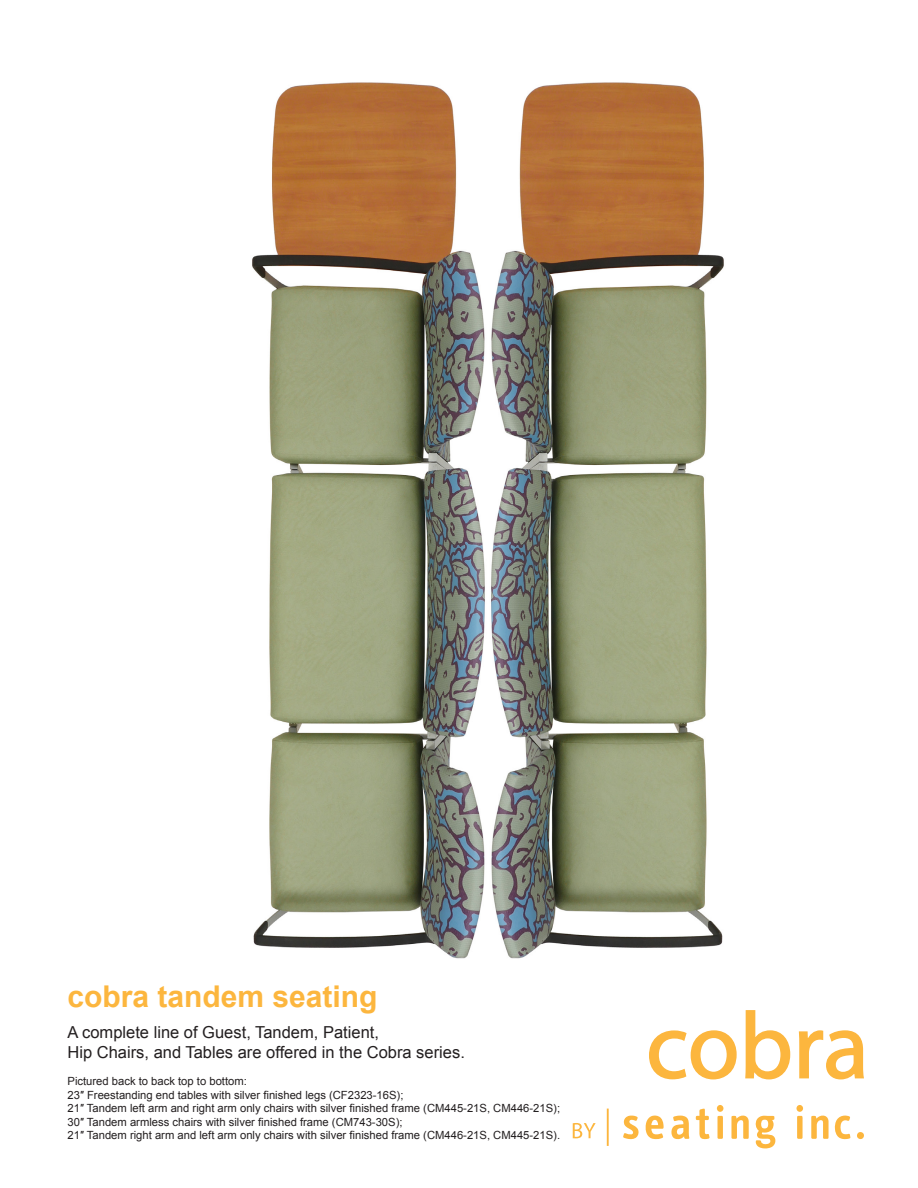
<style>
.page{position:relative;width:918px;height:1188px;background:#fff}
.page>*{position:absolute;margin:0;border:0;box-sizing:border-box;transform-origin:0 0}
.t1{font:700 30px "Arial";color:#fcb63e}
.t2{font:16.5px "Arial";color:#231f20}
.t3{font:11.25px "Arial";color:#231f20}
</style>
<div class="page">
<img style="left:252px;top:82px;width:472px;height:877px">
<svg style="left:649px;top:1030px;width:88px;height:50px"></svg>
<svg style="left:745px;top:1010px;width:45px;height:70px"></svg>
<svg style="left:798px;top:1030px;width:66px;height:50px"></svg>
<svg style="left:573px;top:1123px;width:23px;height:15px"></svg>
<hr style="left:607px;top:1109px;width:2px;height:37px;background:#fcb53d">
<svg style="left:623px;top:1116px;width:16px;height:23px"></svg>
<svg style="left:755px;top:1116px;width:21px;height:33px"></svg>
<svg style="left:696px;top:1109px;width:14px;height:30px"></svg>
<svg style="left:671px;top:1116px;width:18px;height:23px"></svg>
<svg style="left:731px;top:1115px;width:18px;height:24px"></svg>
<svg style="left:835px;top:1116px;width:29px;height:24px"></svg>
<svg style="left:811px;top:1115px;width:18px;height:24px"></svg>
<svg style="left:645px;top:1115px;width:19px;height:24px"></svg>
<svg style="left:717px;top:1116px;width:6px;height:23px"></svg>
<div style="left:717px;top:1105px;width:6px;height:7px;background:#fcb63e;border-radius:50%"></div>
<div style="left:797px;top:1105px;width:6px;height:7px;background:#fcb63e;border-radius:50%"></div>
<svg style="left:797px;top:1116px;width:6px;height:23px"></svg>
<p class="t1" style="left:68px;top:976px;width:312px">cobra tandem seating</p>
<p class="t2" style="left:68px;top:1021px;width:313px">A complete line of Guest, Tandem, Patient,</p>
<p class="t2" style="left:68px;top:1041px;width:399px">Hip Chairs, and Tables are offered in the Cobra series.</p>
<p class="t3" style="left:68px;top:1074px;width:181px">Pictured back to back top to bottom:</p>
<p class="t3" style="left:68px;top:1087px;width:337px">23″ Freestanding end tables with silver finished legs (CF2323-16S);</p>
<p class="t3" style="left:68px;top:1101px;width:494px">21″ Tandem left arm and right arm only chairs with silver finished frame (CM445-21S, CM446-21S);</p>
<p class="t3" style="left:68px;top:1114px;width:337px">30″ Tandem armless chairs with silver finished frame (CM743-30S);</p>
<p class="t3" style="left:68px;top:1128px;width:494px">21″ Tandem right arm and left arm only chairs with silver finished frame (CM446-21S, CM445-21S).</p>
</div>
